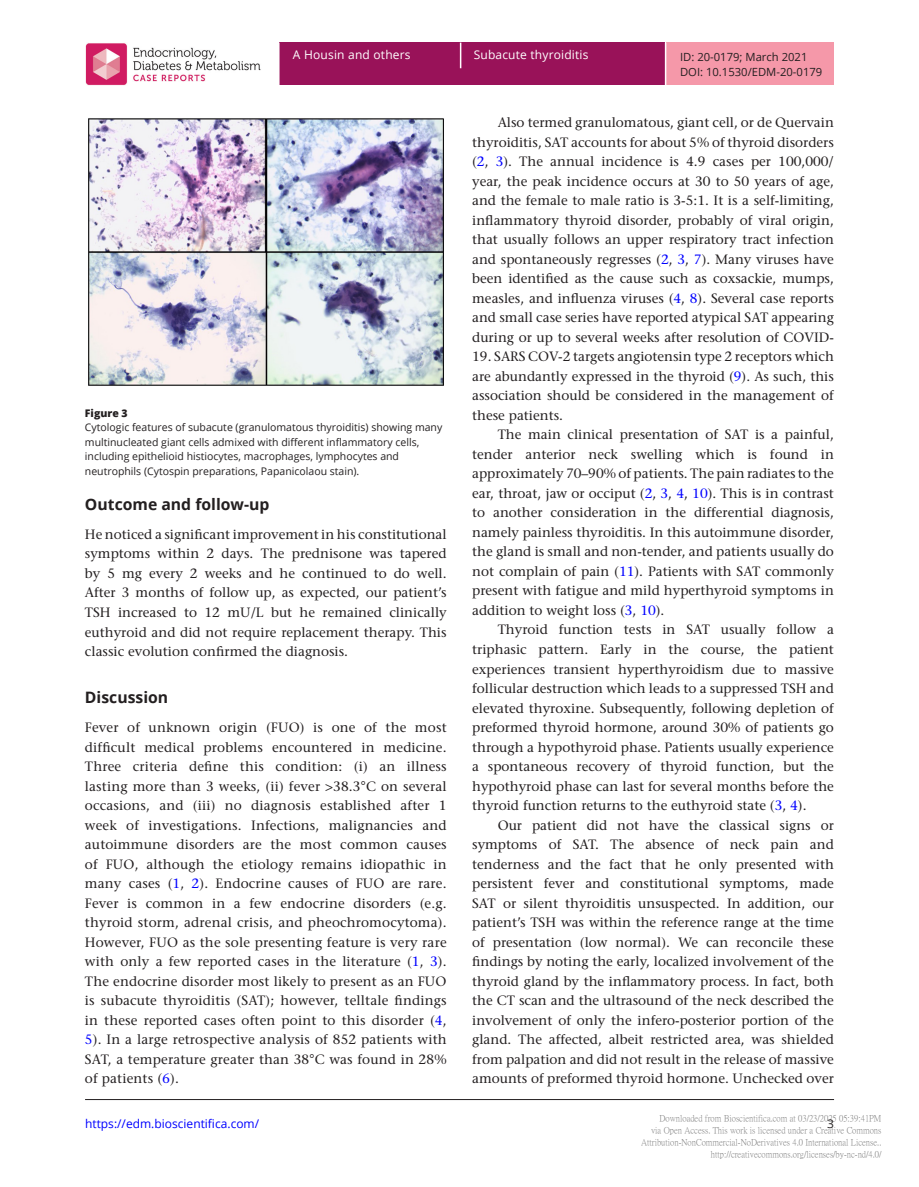
<style>
.page{position:relative;width:919px;height:1187px;background:#fff}
.page>*{position:absolute;margin:0;border:0;box-sizing:border-box;transform-origin:0 0}
.t1{font:700 15.75px "Open Sans";color:#231f20}
.TXI{font:500 13.5px/19.5px "Stone Serif Std";color:#231f20;text-align:justify}
.TXT{font:500 13.5px/19.5px "Stone Serif Std";color:#231f20;text-align:justify}
.t2{font:12px "Open Sans";letter-spacing:.015em;color:#fff}
.t3{font:12px "Open Sans";color:#00f}
.t4{font:12px "Open Sans";color:#231f20}
.t5{font:11.25px/14.5px "Open Sans";color:#231f20}
.FC{font:10.5px/14.7px "Open Sans";color:#231f20}
.FC-2{font:800 10.5px "Open Sans";color:#231f20}
.t6{font:9px/12px "P Ming Li U";color:rgb(0 0 0/.5);text-align:right}
.s1{color:#00f}
</style>
<div class="page">
<div style="left:279px;top:43px;width:385px;height:42px;background:#991259"></div>
<div style="left:666px;top:43px;width:167px;height:42px;background:#f598a9"></div>
<svg style="left:460px;top:43px;width:1px;height:25px"></svg>
<img style="left:85px;top:43px;width:176px;height:42px">
<hr style="left:85px;top:1099px;width:749px;height:1px;background:#231f20">
<img style="left:88px;top:118px;width:356px;height:268px">
<p class="t2" style="left:293px;top:47px;width:119px">A Housin and others</p>
<p class="t5" style="left:680px;top:50px;width:144px">ID: 20-0179; March 2021<br>DOI: 10.1530/EDM-20-0179</p>
<p class="t2" style="left:473px;top:47px;width:116px">Subacute thyroiditis</p>
<p class="FC-2" style="left:85px;top:405px;width:44px">Figure 3</p>
<p class="FC" style="left:85px;top:420px;width:359px">Cytologic features of subacute (granulomatous thyroiditis) showing many multinucleated giant cells admixed with different inflammatory cells, including epithelioid histiocytes, macrophages, lymphocytes and neutrophils (Cytospin preparations, Papanicolaou stain).</p>
<h1 class="t1" style="left:85px;top:493px;width:186px">Outcome and follow-up</h1>
<p class="TXT" style="left:85px;top:524px;width:363px">He noticed a significant improvement in his constitutional symptoms within 2 days. The prednisone was tapered by 5 mg every 2 weeks and he continued to do well.<br>After 3 months of follow up, as expected, our patient’s TSH increased to 12 mU/L but he remained clinically euthyroid and did not require replacement therapy. This classic evolution confirmed the diagnosis.</p>
<h1 class="t1" style="left:85px;top:686px;width:85px">Discussion</h1>
<p class="TXT" style="left:85px;top:717px;width:363px">Fever of unknown origin (FUO) is one of the most difficult medical problems encountered in medicine.<br>Three criteria define this condition: (i) an illness lasting more than 3 weeks, (ii) fever &gt;38.3°C on several occasions, and (iii) no diagnosis established after 1 week of investigations. Infections, malignancies and autoimmune disorders are the most common causes of FUO, although the etiology remains idiopathic in many cases (<span class="s1">1</span>, <span class="s1">2</span>). Endocrine causes of FUO are rare.<br>Fever is common in a few endocrine disorders (e.g. thyroid storm, adrenal crisis, and pheochromocytoma).<br>However, FUO as the sole presenting feature is very rare with only a few reported cases in the literature (<span class="s1">1</span>, <span class="s1">3</span>).<br>The endocrine disorder most likely to present as an FUO is subacute thyroiditis (SAT); however, telltale findings in these reported cases often point to this disorder (<span class="s1">4</span>, <span class="s1">5</span>). In a large retrospective analysis of 852 patients with SAT, a temperature greater than 38°C was found in 28% of patients (<span class="s1">6</span>).</p>
<p class="TXI" style="left:472px;top:113px;width:363px;text-indent:26px">Also termed granulomatous, giant cell, or de Quervain thyroiditis, SAT accounts for about 5% of thyroid disorders (<span class="s1">2</span>, <span class="s1">3</span>). The annual incidence is 4.9 cases per 100,000/ year, the peak incidence occurs at 30 to 50 years of age, and the female to male ratio is 3-5:1. It is a self-limiting, inflammatory thyroid disorder, probably of viral origin, that usually follows an upper respiratory tract infection and spontaneously regresses (<span class="s1">2</span>, <span class="s1">3</span>, <span class="s1">7</span>). Many viruses have been identified as the cause such as coxsackie, mumps, measles, and influenza viruses (<span class="s1">4</span>, <span class="s1">8</span>). Several case reports and small case series have reported atypical SAT appearing during or up to several weeks after resolution of COVID-</p>
<p class="TXI" style="left:472px;top:347px;width:363px">19. SARS COV-2 targets angiotensin type 2 receptors which are abundantly expressed in the thyroid (<span class="s1">9</span>). As such, this association should be considered in the management of these patients.</p>
<p class="TXI" style="left:472px;top:425px;width:363px;text-indent:26px">The main clinical presentation of SAT is a painful, tender anterior neck swelling which is found in approximately 70–90% of patients. The pain radiates to the ear, throat, jaw or occiput (<span class="s1">2</span>, <span class="s1">3</span>, <span class="s1">4</span>, <span class="s1">10</span>). This is in contrast to another consideration in the differential diagnosis, namely painless thyroiditis. In this autoimmune disorder, the gland is small and non-tender, and patients usually do not complain of pain (<span class="s1">11</span>). Patients with SAT commonly present with fatigue and mild hyperthyroid symptoms in addition to weight loss (<span class="s1">3</span>, <span class="s1">10</span>).</p>
<p class="TXI" style="left:472px;top:620px;width:363px;text-indent:26px">Thyroid function tests in SAT usually follow a triphasic pattern. Early in the course, the patient experiences transient hyperthyroidism due to massive follicular destruction which leads to a suppressed TSH and elevated thyroxine. Subsequently, following depletion of preformed thyroid hormone, around 30% of patients go through a hypothyroid phase. Patients usually experience a spontaneous recovery of thyroid function, but the hypothyroid phase can last for several months before the thyroid function returns to the euthyroid state (<span class="s1">3</span>, <span class="s1">4</span>).</p>
<p class="TXI" style="left:472px;top:815px;width:363px;text-indent:26px">Our patient did not have the classical signs or symptoms of SAT. The absence of neck pain and tenderness and the fact that he only presented with persistent fever and constitutional symptoms, made SAT or silent thyroiditis unsuspected. In addition, our patient’s TSH was within the reference range at the time of presentation (low normal). We can reconcile these findings by noting the early, localized involvement of the thyroid gland by the inflammatory process. In fact, both the CT scan and the ultrasound of the neck described the involvement of only the infero-posterior portion of the gland. The affected, albeit restricted area, was shielded from palpation and did not result in the release of massive amounts of preformed thyroid hormone. Unchecked over</p>
<p class="t6" style="left:641px;top:1112px;width:242px">Downloaded from Bioscientifica.com at 03/23/2025 05:39:41PM<br>via Open Access. This work is licensed under a Creative Commons Attribution-NonCommercial-NoDerivatives 4.0 International License.. http://creativecommons.org/licenses/by-nc-nd/4.0/</p>
<p class="t3" style="left:85px;top:1115px;width:176px">https://edm.bioscientifica.com/</p>
<p class="t4" style="left:827px;top:1115px;width:8px">3</p>
</div>
